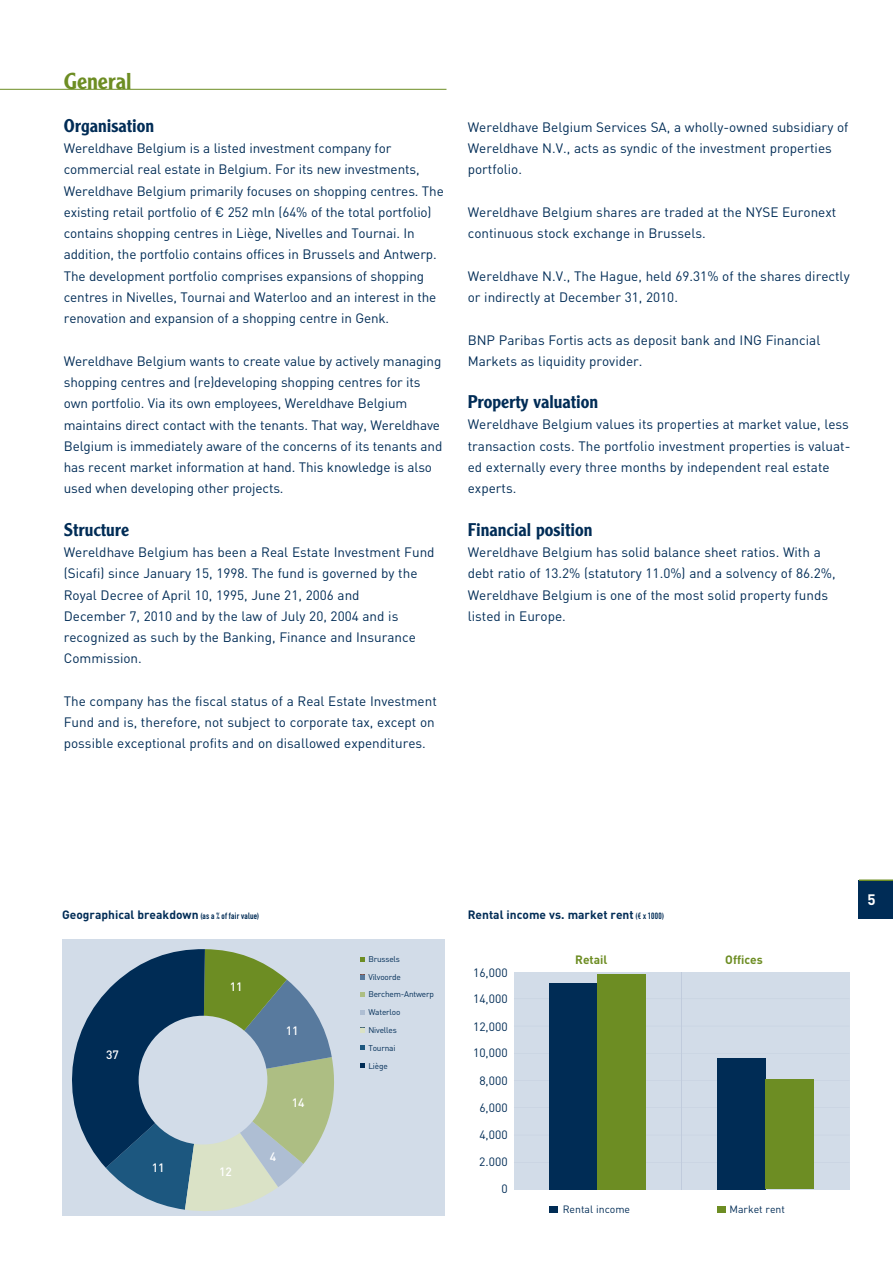
<style>
.page{position:relative;width:893px;height:1263px;background:#fff}
.page>*{position:absolute;margin:0;border:0;box-sizing:border-box;transform-origin:0 0}
.t1{font:500 22.5px "Clearface Gothic LT Std";color:#6d8d23}
.t2{font:500 18px "Clearface Gothic LT Std";color:#002c56}
.t3{font:700 15px "DIN Pro";color:#fff}
.t4{font:13.5px/21.3px "DIN Pro";color:#002c56}
.t5{font:700 12px "DIN Pro";color:#002c56}
.t6{font:12px/26.2px "DIN Pro";color:#002c56}
.t7{font:500 12px "DIN Pro";color:#fff}
.t8{font:700 12px "DIN Pro";color:#6d8d23}
.t9{font:10.5px "DIN Pro";color:#002c56}
.t10{font:8.25px/17.7px "DIN Pro";letter-spacing:-.02em;color:#002c56}
.s1{font-family:"DIN Engschrift Std";font-weight:400;font-size:9px}
</style>
<div class="page">
<div style="left:859px;top:880px;width:34px;height:38px;background:#002c56"></div>
<hr style="left:859px;top:879px;width:34px;height:2px;background:#6d8d23">
<div style="left:62px;top:940px;width:383px;height:276px;background:#d2dce8"></div>
<svg style="left:72px;top:949px;width:262px;height:262px"></svg>
<div style="left:139px;top:1016px;width:128px;height:128px;background:#d2dce8;border-radius:50%"></div>
<svg style="left:361px;top:957px;width:4px;height:4px"></svg>
<svg style="left:361px;top:975px;width:4px;height:4px"></svg>
<svg style="left:361px;top:992px;width:4px;height:5px"></svg>
<svg style="left:361px;top:1010px;width:4px;height:4px"></svg>
<svg style="left:361px;top:1028px;width:4px;height:4px"></svg>
<svg style="left:361px;top:1045px;width:4px;height:5px"></svg>
<svg style="left:361px;top:1063px;width:4px;height:4px"></svg>
<div style="left:514px;top:971px;width:336px;height:218px;background:#d2dce8"></div>
<hr style="left:514px;top:1162px;width:336px;height:1px;background:#c0cbdc">
<hr style="left:514px;top:1135px;width:336px;height:1px;background:#c0cbdc">
<hr style="left:514px;top:1107px;width:336px;height:1px;background:#c0cbdc">
<hr style="left:514px;top:1080px;width:336px;height:1px;background:#c0cbdc">
<hr style="left:514px;top:1053px;width:336px;height:1px;background:#c0cbdc">
<hr style="left:514px;top:1026px;width:336px;height:1px;background:#c0cbdc">
<hr style="left:514px;top:999px;width:336px;height:1px;background:#c0cbdc">
<hr style="left:682px;top:971px;width:1px;height:218px;background:#c0cbdc">
<div style="left:550px;top:983px;width:48px;height:206px;background:#002c55"></div>
<div style="left:718px;top:1058px;width:48px;height:131px;background:#002c55"></div>
<div style="left:766px;top:1079px;width:48px;height:110px;background:#6d8d23"></div>
<div style="left:598px;top:974px;width:48px;height:215px;background:#6d8d23"></div>
<div style="left:550px;top:1206px;width:8px;height:7px;background:#002c55"></div>
<div style="left:718px;top:1206px;width:8px;height:7px;background:#6d8d23"></div>
<hr style="left:0;top:89px;width:446px;height:1px;background:#6d8d23">
<h1 class="t1" style="left:64px;top:67px;width:69px">General</h1>
<h2 class="t2" style="left:64px;top:114px;width:92px">Organisation</h2>
<p class="t4" style="left:64px;top:137px;width:382px">Wereldhave Belgium is a listed investment company for commercial real estate in Belgium. For its new investments, Wereldhave Belgium primarily focuses on shopping centres. The existing retail portfolio of € 252 mln (64% of the total portfolio) contains shopping centres in Liège, Nivelles and Tournai. In addition, the portfolio contains offices in Brussels and Antwerp.<br>The development portfolio comprises expansions of shopping centres in Nivelles, Tournai and Waterloo and an interest in the renovation and expansion of a shopping centre in Genk.</p>
<p class="t4" style="left:64px;top:350px;width:380px">Wereldhave Belgium wants to create value by actively managing shopping centres and (re)developing shopping centres for its own portfolio. Via its own employees, Wereldhave Belgium maintains direct contact with the tenants. That way, Wereldhave Belgium is immediately aware of the concerns of its tenants and has recent market information at hand. This knowledge is also used when developing other projects.</p>
<h2 class="t2" style="left:64px;top:518px;width:67px">Structure</h2>
<p class="t4" style="left:64px;top:541px;width:372px">Wereldhave Belgium has been a Real Estate Investment Fund (Sicafi) since January 15, 1998. The fund is governed by the Royal Decree of April 10, 1995, June 21, 2006 and<br>December 7, 2010 and by the law of July 20, 2004 and is recognized as such by the Banking, Finance and Insurance Commission.</p>
<p class="t4" style="left:64px;top:690px;width:375px">The company has the fiscal status of a Real Estate Investment<br>Fund and is, therefore, not subject to corporate tax, except on possible exceptional profits and on disallowed expenditures.</p>
<p class="t4" style="left:468px;top:116px;width:382px">Wereldhave Belgium Services SA, a wholly-owned subsidiary of<br>Wereldhave N.V., acts as syndic of the investment properties portfolio.</p>
<p class="t4" style="left:468px;top:201px;width:370px">Wereldhave Belgium shares are traded at the NYSE Euronext continuous stock exchange in Brussels.</p>
<p class="t4" style="left:468px;top:265px;width:383px">Wereldhave N.V., The Hague, held 69.31% of the shares directly or indirectly at December 31, 2010.</p>
<p class="t4" style="left:468px;top:328px;width:354px">BNP Paribas Fortis acts as deposit bank and ING Financial<br>Markets as liquidity provider.</p>
<h2 class="t2" style="left:468px;top:391px;width:132px">Property valuation</h2>
<p class="t4" style="left:468px;top:413px;width:384px">Wereldhave Belgium values its properties at market value, less transaction costs. The portfolio investment properties is valuat&shy;ed externally every three months by independent real estate experts.</p>
<h2 class="t2" style="left:468px;top:518px;width:126px">Financial position</h2>
<p class="t4" style="left:468px;top:541px;width:369px">Wereldhave Belgium has solid balance sheet ratios. With a debt ratio of 13.2% (statutory 11.0%) and a solvency of 86.2%, Wereldhave Belgium is one of the most solid property funds listed in Europe.</p>
<p class="t5" style="left:62px;top:906px;width:199px">Geographical breakdown <span class="s1">(as a % of fair value)</span></p>
<p class="t7" style="left:106px;top:1047px;width:14px">37</p>
<p class="t7" style="left:152px;top:1159px;width:14px">11</p>
<p class="t7" style="left:230px;top:978px;width:14px">11</p>
<p class="t7" style="left:219px;top:1164px;width:14px">12</p>
<p class="t7" style="left:286px;top:1022px;width:14px">11</p>
<p class="t7" style="left:292px;top:1094px;width:14px">14</p>
<p class="t7" style="left:270px;top:1148px;width:8px">4</p>
<p class="t10" style="left:368px;top:950px;width:67px">Brussels<br>Vilvoorde<br>Berchem-Antwerp<br>Waterloo<br>Nivelles<br>Tournai<br>Liège</p>
<p class="t5" style="left:468px;top:906px;width:198px">Rental income vs. market rent <span class="s1">(€ x 1000)</span></p>
<p class="t6" style="left:473px;top:960px;width:36px;line-height:25.5px">16,000<br>14,000</p>
<p class="t6" style="left:473px;top:1013px;width:36px">12,000<br>10,000</p>
<p class="t6" style="left:479px;top:1067px;width:30px">8,000</p>
<p class="t6" style="left:479px;top:1094px;width:30px">6,000</p>
<p class="t6" style="left:479px;top:1121px;width:30px">4,000</p>
<p class="t6" style="left:479px;top:1148px;width:30px;text-align:right">2.000<br>0</p>
<p class="t8" style="left:575px;top:951px;width:34px">Retail</p>
<p class="t8" style="left:725px;top:951px;width:39px">Offices</p>
<p class="t9" style="left:563px;top:1202px;width:69px">Rental income</p>
<p class="t9" style="left:729px;top:1202px;width:57px">Market rent</p>
<p class="t3" style="left:867px;top:889px;width:10px">5</p>
</div>
